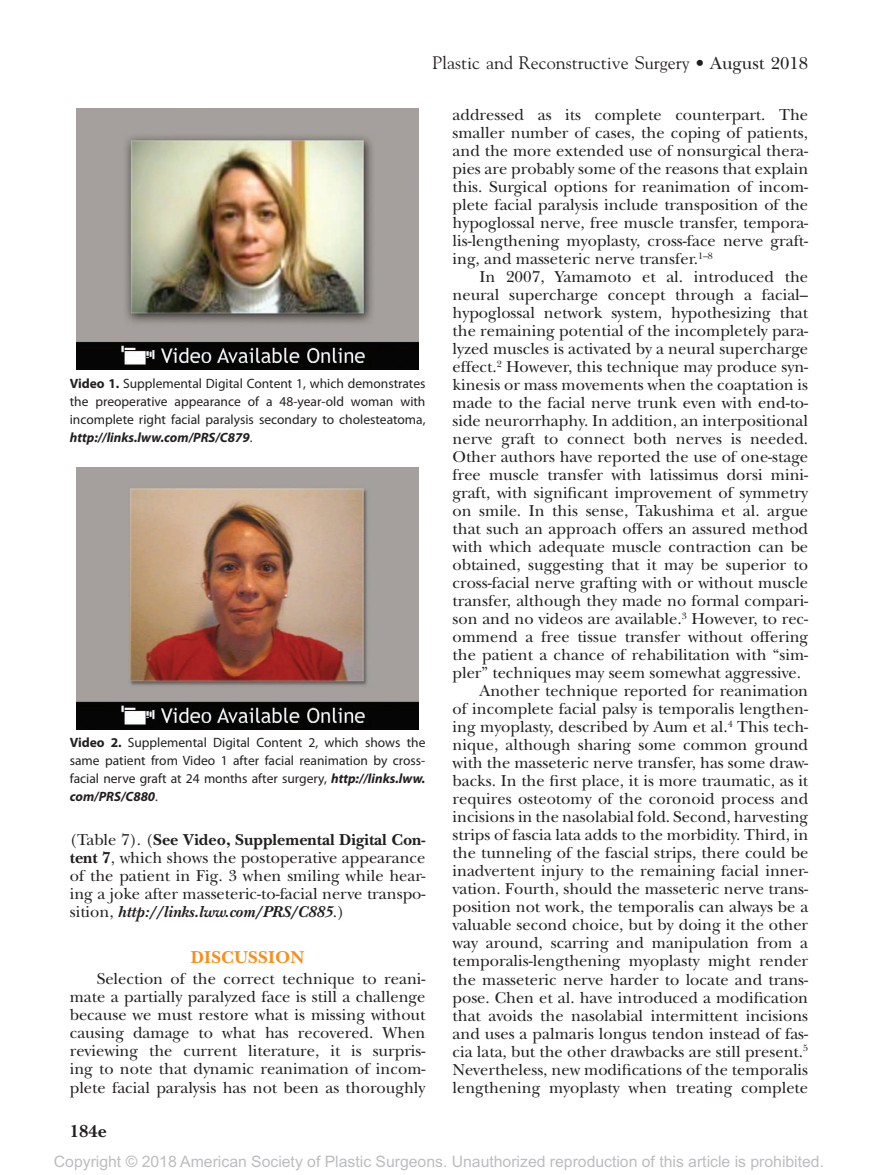
<style>
.page{position:relative;width:878px;height:1175px;background:#fff}
.page>*{position:absolute;margin:0;border:0;box-sizing:border-box;transform-origin:0 0}
.t1{font:18px "Goudy";color:#231f20}
.t2{font:700 18px "New Baskerville";letter-spacing:.01em;color:#f68f1e}
.t3{font:700 18px "New Baskerville";color:#231f20}
.t4{font:16.5px/18.1px "New Baskerville";color:#231f20;text-align:justify}
.t5{font:15.75px "Arial MT Std";color:#bcbdc0}
.t6{font:13.5px/18px "Myriad Pro";color:#231f20;text-align:justify}
.s1{font-family:"New Baskerville"}
.s2{font-weight:700}
.s3{font-weight:700;font-style:italic}
</style>
<div class="page">
<img style="left:77px;top:108px;width:341px;height:262px">
<img style="left:77px;top:467px;width:341px;height:262px">
<p class="t1" style="left:432px;top:52px;width:377px">Plastic and Reconstructive Surgery <span class="s1">• August 2018</span></p>
<p class="t6" style="left:70px;top:374px;width:357px"><span class="s2">Video 1.</span> Supplemental Digital Content 1, which demonstrates the preoperative appearance of a 48-year-old woman with incomplete right facial paralysis secondary to cholesteatoma, <span class="s3">http://links.lww.com/PRS/C879</span>.</p>
<p class="t6" style="left:70px;top:733px;width:357px"><span class="s2">Video 2.</span> Supplemental Digital Content 2, which shows the same patient from Video 1 after facial reanimation by cross&shy;facial nerve graft at 24 months after surgery, <span class="s3">http://links.lww. com/PRS/C880</span>.</p>
<p class="t4" style="left:70px;top:830px;width:357px">(Table 7). (<span class="s2">See Video, Supplemental Digital Con&shy;tent 7</span>, which shows the postoperative appearance of the patient in Fig. 3 when smiling while hear&shy;ing a joke after masseteric-to-facial nerve transpo&shy;sition, <span class="s3">http://links.lww.com/PRS/C885</span>.)</p>
<p class="t2" style="left:191px;top:946px;width:115px">DISCUSSION</p>
<p class="t4" style="left:70px;top:969px;width:357px;text-indent:27px">Selection of the correct technique to reani&shy;mate a partially paralyzed face is still a challenge because we must restore what is missing without causing damage to what has recovered. When reviewing the current literature, it is surpris&shy;ing to note that dynamic reanimation of incom&shy;plete facial paralysis has not been as thoroughly</p>
<p class="t3" style="left:70px;top:1120px;width:39px">184e</p>
<p class="t4" style="left:452px;top:106px;width:357px">addressed as its complete counterpart. The smaller number of cases, the coping of patients, and the more extended use of nonsurgical thera&shy;pies are probably some of the reasons that explain this. Surgical options for reanimation of incom&shy;plete facial paralysis include transposition of the hypoglossal nerve, free muscle transfer, tempora&shy;lis-lengthening myoplasty, cross-face nerve graft&shy;ing, and masseteric nerve transfer.<sup>1–8</sup></p>
<p class="t4" style="left:479px;top:268px;width:330px">In 2007, Yamamoto et al. introduced the</p>
<p class="t4" style="left:452px;top:286px;width:357px">neural supercharge concept through a facial–</p>
<p class="t4" style="left:452px;top:304px;width:357px">hypoglossal network system, hypothesizing that</p>
<p class="t4" style="left:452px;top:322px;width:357px">the remaining potential of the incompletely para-</p>
<p class="t4" style="left:452px;top:340px;width:357px">lyzed muscles is activated by a neural supercharge</p>
<p class="t4" style="left:452px;top:358px;width:357px">effect.<sup>2</sup> However, this technique may produce syn-</p>
<p class="t4" style="left:452px;top:376px;width:357px">kinesis or mass movements when the coaptation is</p>
<p class="t4" style="left:452px;top:394px;width:357px">made to the facial nerve trunk even with end-to-</p>
<p class="t4" style="left:452px;top:412px;width:357px">side neurorrhaphy. In addition, an interpositional</p>
<p class="t4" style="left:452px;top:430px;width:357px">nerve graft to connect both nerves is needed.</p>
<p class="t4" style="left:452px;top:448px;width:357px">Other authors have reported the use of one-stage</p>
<p class="t4" style="left:452px;top:466px;width:357px">free muscle transfer with latissimus dorsi mini-</p>
<p class="t4" style="left:452px;top:484px;width:357px">graft, with significant improvement of symmetry</p>
<p class="t4" style="left:452px;top:502px;width:357px">on smile. In this sense, Takushima et al. argue</p>
<p class="t4" style="left:452px;top:520px;width:357px">that such an approach offers an assured method</p>
<p class="t4" style="left:452px;top:538px;width:357px">with which adequate muscle contraction can be</p>
<p class="t4" style="left:452px;top:556px;width:357px">obtained, suggesting that it may be superior to</p>
<p class="t4" style="left:452px;top:574px;width:357px">cross-facial nerve grafting with or without muscle</p>
<p class="t4" style="left:452px;top:592px;width:357px">transfer, although they made no formal compari-</p>
<p class="t4" style="left:452px;top:610px;width:357px">son and no videos are available.<sup>3</sup> However, to rec-</p>
<p class="t4" style="left:452px;top:628px;width:357px">ommend a free tissue transfer without offering</p>
<p class="t4" style="left:452px;top:646px;width:357px">the patient a chance of rehabilitation with “sim-</p>
<p class="t4" style="left:452px;top:664px;width:350px">pler” techniques may seem somewhat aggressive.</p>
<p class="t4" style="left:479px;top:682px;width:330px">Another technique reported for reanimation</p>
<p class="t4" style="left:452px;top:700px;width:357px">of incomplete facial palsy is temporalis lengthen-</p>
<p class="t4" style="left:452px;top:718px;width:357px">ing myoplasty, described by Aum et al.<sup>4</sup> This tech-</p>
<p class="t4" style="left:452px;top:736px;width:357px">nique, although sharing some common ground</p>
<p class="t4" style="left:452px;top:754px;width:357px">with the masseteric nerve transfer, has some draw-</p>
<p class="t4" style="left:452px;top:772px;width:357px">backs. In the first place, it is more traumatic, as it</p>
<p class="t4" style="left:452px;top:790px;width:357px">requires osteotomy of the coronoid process and</p>
<p class="t4" style="left:452px;top:808px;width:357px">incisions in the nasolabial fold. Second, harvesting</p>
<p class="t4" style="left:452px;top:826px;width:357px">strips of fascia lata adds to the morbidity. Third, in</p>
<p class="t4" style="left:452px;top:844px;width:357px">the tunneling of the fascial strips, there could be</p>
<p class="t4" style="left:452px;top:862px;width:357px">inadvertent injury to the remaining facial inner-</p>
<p class="t4" style="left:452px;top:880px;width:357px">vation. Fourth, should the masseteric nerve trans-</p>
<p class="t4" style="left:452px;top:898px;width:357px">position not work, the temporalis can always be a</p>
<p class="t4" style="left:452px;top:916px;width:357px">valuable second choice, but by doing it the other</p>
<p class="t4" style="left:452px;top:934px;width:357px">way around, scarring and manipulation from a</p>
<p class="t4" style="left:452px;top:952px;width:357px">temporalis-lengthening myoplasty might render</p>
<p class="t4" style="left:452px;top:970px;width:357px">the masseteric nerve harder to locate and trans-</p>
<p class="t4" style="left:452px;top:988px;width:357px">pose. Chen et al. have introduced a modification</p>
<p class="t4" style="left:452px;top:1006px;width:357px">that avoids the nasolabial intermittent incisions</p>
<p class="t4" style="left:452px;top:1024px;width:357px">and uses a palmaris longus tendon instead of fas-</p>
<p class="t4" style="left:452px;top:1042px;width:357px">cia lata, but the other drawbacks are still present.<sup>5</sup></p>
<p class="t4" style="left:452px;top:1060px;width:357px">Nevertheless, new modifications of the temporalis</p>
<p class="t4" style="left:452px;top:1078px;width:357px">lengthening myoplasty when treating complete</p>
<p class="t5" style="left:54px;top:1152px;width:771px">Copyright © 2018 American Society of Plastic Surgeons. Unauthorized reproduction of this article is prohibited.</p>
</div>
